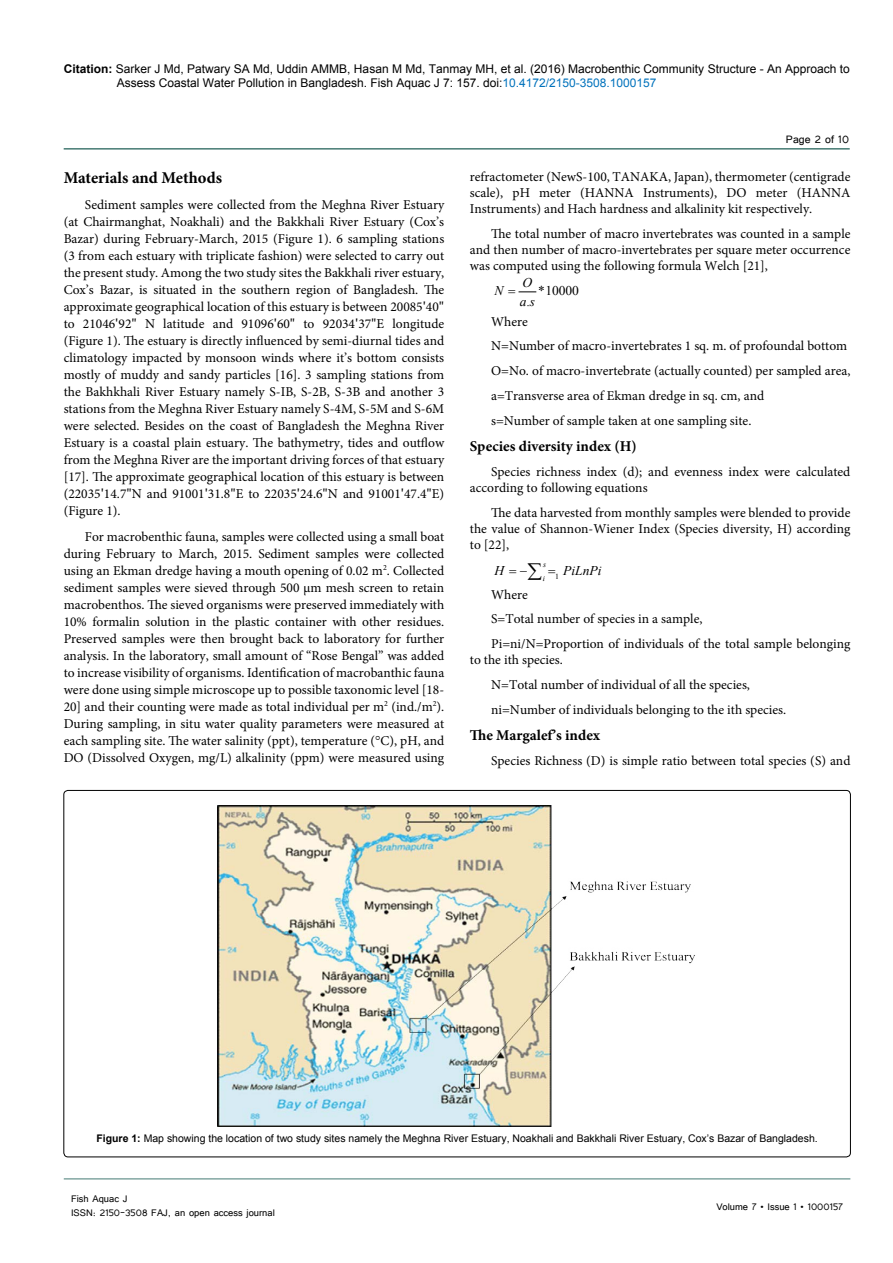
<style>
.page{position:relative;width:893px;height:1263px;background:#fff}
.page>*{position:absolute;margin:0;border:0;box-sizing:border-box;transform-origin:0 0}
.t1{font:700 16.5px "Minion Pro";color:#000}
.t2{font:700 15px "Minion Pro";color:#000}
.t3{font:13.5px/17px "Minion Pro";color:#000;text-align:justify}
.t4{font:13.5px "Tunga";color:#000}
.t5{font:italic 13.35px "Times New Roman";color:#000}
.t6{font:13.35px "Times New Roman";color:#000}
.t7{font:12px/14.4px "Arial";color:#000}
.t8{font:12px/14.4px "Tunga";color:#000}
.t9{font:10.5px "Arial";color:#000}
.t10{font:italic 7.8px/14px "Times New Roman";color:#000}
.t11{font:7.8px "Times New Roman";color:#000}
.s1{font-weight:700}
.s2{color:#0072bc}
.s3{font-family:"Cambria Math"}
</style>
<div class="page">
<hr style="left:64px;top:148px;width:786px;height:2px;background:#457a73">
<hr style="left:64px;top:1179px;width:786px;height:1px;background:#457a73">
<img style="left:218px;top:805px;width:477px;height:321px">
<svg style="left:518px;top:291px;width:18px;height:2px"></svg>
<p class="t7" style="left:117px;top:61px;width:734px;text-indent:-53px"><span class="s1">Citation:</span> Sarker J Md, Patwary SA Md, Uddin AMMB, Hasan M Md, Tanmay MH, et al. (2016) Macrobenthic Community Structure - An Approach to<br>Assess Coastal Water Pollution in Bangladesh. Fish Aquac J 7: 157. doi:<span class="s2">10.4172/2150-3508.1000157</span></p>
<p class="t1" style="left:64px;top:166px;width:160px">Materials and Methods</p>
<p class="t3" style="left:64px;top:196px;width:382px;text-indent:21px">Sediment samples were collected from the Meghna River Estuary (at Chairmanghat, Noakhali) and the Bakkhali River Estuary (Cox’s Bazar) during February-March, 2015 (Figure 1). 6 sampling stations (3 from each estuary with triplicate fashion) were selected to carry out the present study. Among the two study sites the Bakkhali river estuary, Cox’s Bazar, is situated in the southern region of Bangladesh. The approximate geographical location of this estuary is between 20085<span class="s3">ʹ</span>40<span class="s3">ʺ </span>to 21046<span class="s3">ʹ</span>92<span class="s3">ʺ</span> N latitude and 91096<span class="s3">ʹ</span>60<span class="s3">ʺ</span> to 92034<span class="s3">ʹ</span>37<span class="s3">ʺ</span>E longitude (Figure 1). The estuary is directly influenced by semi-diurnal tides and climatology impacted by monsoon winds where it’s bottom consists mostly of muddy and sandy particles [16]. 3 sampling stations from the Bakhkhali River Estuary namely S-IB, S-2B, S-3B and another 3 stations from the Meghna River Estuary namely S-4M, S-5M and S-6M were selected. Besides on the coast of Bangladesh the Meghna River Estuary is a coastal plain estuary. The bathymetry, tides and outflow from the Meghna River are the important driving forces of that estuary [17]. The approximate geographical location of this estuary is between (22035<span class="s3">ʹ</span>14.7<span class="s3">ʺ</span>N and 91001<span class="s3">ʹ</span>31.8<span class="s3">ʺ</span>E to 22035<span class="s3">ʹ</span>24.6<span class="s3">ʺ</span>N and 91001<span class="s3">ʹ</span>47.4<span class="s3">ʺ</span>E) (Figure 1).</p>
<p class="t3" style="left:64px;top:528px;width:382px;text-indent:21px">For macrobenthic fauna, samples were collected using a small boat during February to March, 2015. Sediment samples were collected using an Ekman dredge having a mouth opening of 0.02 m<sup>2</sup>. Collected sediment samples were sieved through 500 µm mesh screen to retain macrobenthos. The sieved organisms were preserved immediately with 10% formalin solution in the plastic container with other residues.<br>Preserved samples were then brought back to laboratory for further analysis. In the laboratory, small amount of “Rose Bengal” was added to increase visibility of organisms. Identification of macrobanthic fauna were done using simple microscope up to possible taxonomic level [18- 20] and their counting were made as total individual per m<sup>2</sup> (ind./m<sup>2</sup>).<br>During sampling, in situ water quality parameters were measured at each sampling site. The water salinity (ppt), temperature ( C), pH, and DO (Dissolved Oxygen, mg/L) alkalinity (ppm) were measured using</p>
<p class="t4" style="left:786px;top:131px;width:65px">Page 2 of 10</p>
<p class="t3" style="left:470px;top:168px;width:382px;line-height:16.2px">refractometer (NewS-100, TANAKA, Japan), thermometer (centigrade scale), pH meter (HANNA Instruments), DO meter (HANNA Instruments) and Hach hardness and alkalinity kit respectively.</p>
<p class="t3" style="left:470px;top:226px;width:382px;line-height:16.2px;text-indent:21px">The total number of macro invertebrates was counted in a sample and then number of macro-invertebrates per square meter occurrence was computed using the following formula Welch [21],</p>
<p class="t6" style="left:538px;top:282px;width:42px">*10000</p>
<p class="t6" style="left:526px;top:292px;width:5px">.</p>
<p class="t5" style="left:522px;top:273px;width:11px">O</p>
<p class="t5" style="left:495px;top:282px;width:10px">N</p>
<p class="t5" style="left:520px;top:292px;width:16px">as</p>
<p class="t3" style="left:491px;top:309px;width:361px;line-height:24.8px;text-align:left">Where<br>N=Number of macro-invertebrates 1 sq. m. of profoundal bottom O=No. of macro-invertebrate (actually counted) per sampled area, a=Transverse area of Ekman dredge in sq. cm, and<br>s=Number of sample taken at one sampling site.</p>
<p class="t2" style="left:470px;top:436px;width:168px">Species diversity index (H)</p>
<p class="t3" style="left:470px;top:463px;width:382px;line-height:16.2px;text-indent:21px">Species richness index (d); and evenness index were calculated according to following equations</p>
<p class="t3" style="left:470px;top:504px;width:382px;line-height:16.2px;text-indent:21px">The data harvested from monthly samples were blended to provide the value of Shannon-Wiener Index (Species diversity, H) according to [22],</p>
<p class="t11" style="left:555px;top:571px;width:5px">1</p>
<p class="t10" style="left:543px;top:557px;width:5px">s i</p>
<p class="t5" style="left:494px;top:562px;width:11px">H</p>
<p class="t5" style="left:563px;top:562px;width:40px">PiLnPi</p>
<p class="t3" style="left:491px;top:582px;width:361px;line-height:24.8px;text-align:left">Where<br>S=Total number of species in a sample,<br>Pi=ni/N=Proportion of individuals of the total sample belonging</p>
<p class="t3" style="left:491px;top:647px;width:297px;line-height:24.8px;text-align:left;text-indent:-21px">to the ith species.<br>N=Total number of individual of all the species, ni=Number of individuals belonging to the ith species.</p>
<p class="t2" style="left:470px;top:725px;width:132px">The Margalef’s index</p>
<p class="t3" style="left:491px;top:752px;width:361px">Species Richness (D) is simple ratio between total species (S) and</p>
<p class="t9" style="left:96px;top:1131px;width:723px"><span class="s1">Figure 1:</span> Map showing the location of two study sites namely the Meghna River Estuary, Noakhali and Bakkhali River Estuary, Cox’s Bazar of Bangladesh.</p>
<p class="t8" style="left:71px;top:1190px;width:205px">Fish Aquac J<br>ISSN: 2150-3508 FAJ, an open access journal</p>
<p class="t8" style="left:716px;top:1199px;width:128px">Volume 7 • Issue 1 • 1000157</p>
</div>
